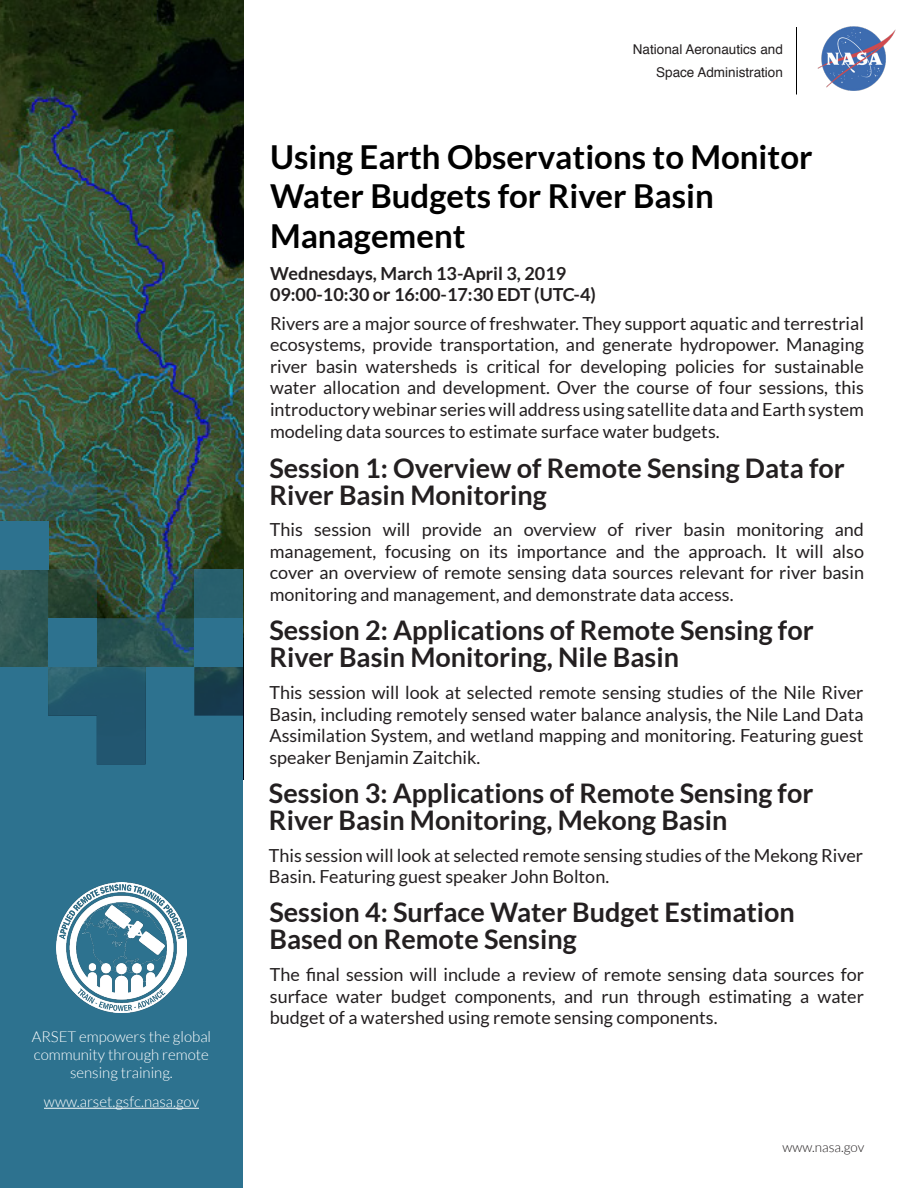
<style>
.page{position:relative;width:918px;height:1188px;background:#fff}
.page>*{position:absolute;margin:0;border:0;box-sizing:border-box;transform-origin:0 0}
.t1{font:700 33px/39.6px "Lato";color:#000}
.t2{font:700 27px/27px "Lato";color:#231f20}
.t3{font:18px/21.6px "Lato";color:#231f20;text-align:justify}
.t4{font:700 18px/21.6px "Lato";color:#231f20}
.t5{font:300 15px/18px "Lato";color:#fff;text-align:center}
.t6{font:13.5px "Helvetica";color:#231f20}
.t7{font:300 13.5px "Lato";color:#231f20}
</style>
<div class="page">
<img style="left:0;top:0;width:243px;height:569px">
<svg style="left:0;top:569px;width:243px;height:200px;background:#2a6172"></svg>
<div style="left:0;top:521px;width:48px;height:48px;background:#2d728f"></div>
<svg style="left:48px;top:569px;width:49px;height:49px;background:#274333"></svg>
<svg style="left:146px;top:569px;width:48px;height:49px;background:#2e5453"></svg>
<div style="left:194px;top:569px;width:49px;height:49px;background:#28606e"></div>
<svg style="left:0;top:472px;width:97px;height:49px;background:#355a52"></svg>
<div style="left:0;top:769px;width:243px;height:419px;background:#2d728f"></div>
<hr style="left:44px;top:1108px;width:155px;height:1px;background:#fff">
<img style="left:57px;top:883px;width:129px;height:129px">
<img style="left:817px;top:26px;width:79px;height:65px">
<hr style="left:796px;top:27px;width:1px;height:67px;background:#000">
<p class="t5" style="left:32px;top:1027px;width:181px">ARSET empowers the global community through remote sensing training.</p>
<p class="t5" style="left:44px;top:1093px;width:157px">www.arset.gsfc.nasa.gov</p>
<p class="t6" style="left:633px;top:39px;width:152px">National Aeronautics and</p>
<p class="t6" style="left:656px;top:62px;width:128px">Space Administration</p>
<p class="t1" style="left:270px;top:136px;width:544px">Using Earth Observations to Monitor<br>Water Budgets for River Basin<br>Management</p>
<p class="t4" style="left:270px;top:262px;width:327px">Wednesdays, March 13-April 3, 2019<br>09:00-10:30 or 16:00-17:30 EDT (UTC-4)</p>
<p class="t3" style="left:270px;top:312px;width:596px">Rivers are a major source of freshwater. They support aquatic and terrestrial ecosystems, provide transportation, and generate hydropower. Managing river basin watersheds is critical for developing policies for sustainable water allocation and development. Over the course of four sessions, this introductory webinar series will address using satellite data and Earth system modeling data sources to estimate surface water budgets.</p>
<p class="t2" style="left:269px;top:454px;width:577px">Session 1: Overview of Remote Sensing Data for<br>River Basin Monitoring</p>
<p class="t3" style="left:270px;top:519px;width:596px">This session will provide an overview of river basin monitoring and management, focusing on its importance and the approach. It will also cover an overview of remote sensing data sources relevant for river basin monitoring and management, and demonstrate data access.</p>
<p class="t2" style="left:269px;top:616px;width:546px">Session 2: Applications of Remote Sensing for<br>River Basin Monitoring, Nile Basin</p>
<p class="t3" style="left:269px;top:681px;width:596px">This session will look at selected remote sensing studies of the Nile River Basin, including remotely sensed water balance analysis, the Nile Land Data Assimilation System, and wetland mapping and monitoring. Featuring guest speaker Benjamin Zaitchik.</p>
<p class="t2" style="left:269px;top:779px;width:546px">Session 3: Applications of Remote Sensing for<br>River Basin Monitoring, Mekong Basin</p>
<p class="t3" style="left:269px;top:844px;width:596px">This session will look at selected remote sensing studies of the Mekong River<br>Basin. Featuring guest speaker John Bolton.</p>
<p class="t2" style="left:269px;top:898px;width:527px">Session 4: Surface Water Budget Estimation<br>Based on Remote Sensing</p>
<p class="t3" style="left:270px;top:964px;width:596px">The final session will include a review of remote sensing data sources for surface water budget components, and run through estimating a water budget of a watershed using remote sensing components.</p>
<p class="t7" style="left:783px;top:1140px;width:83px">www.nasa.gov</p>
</div>
